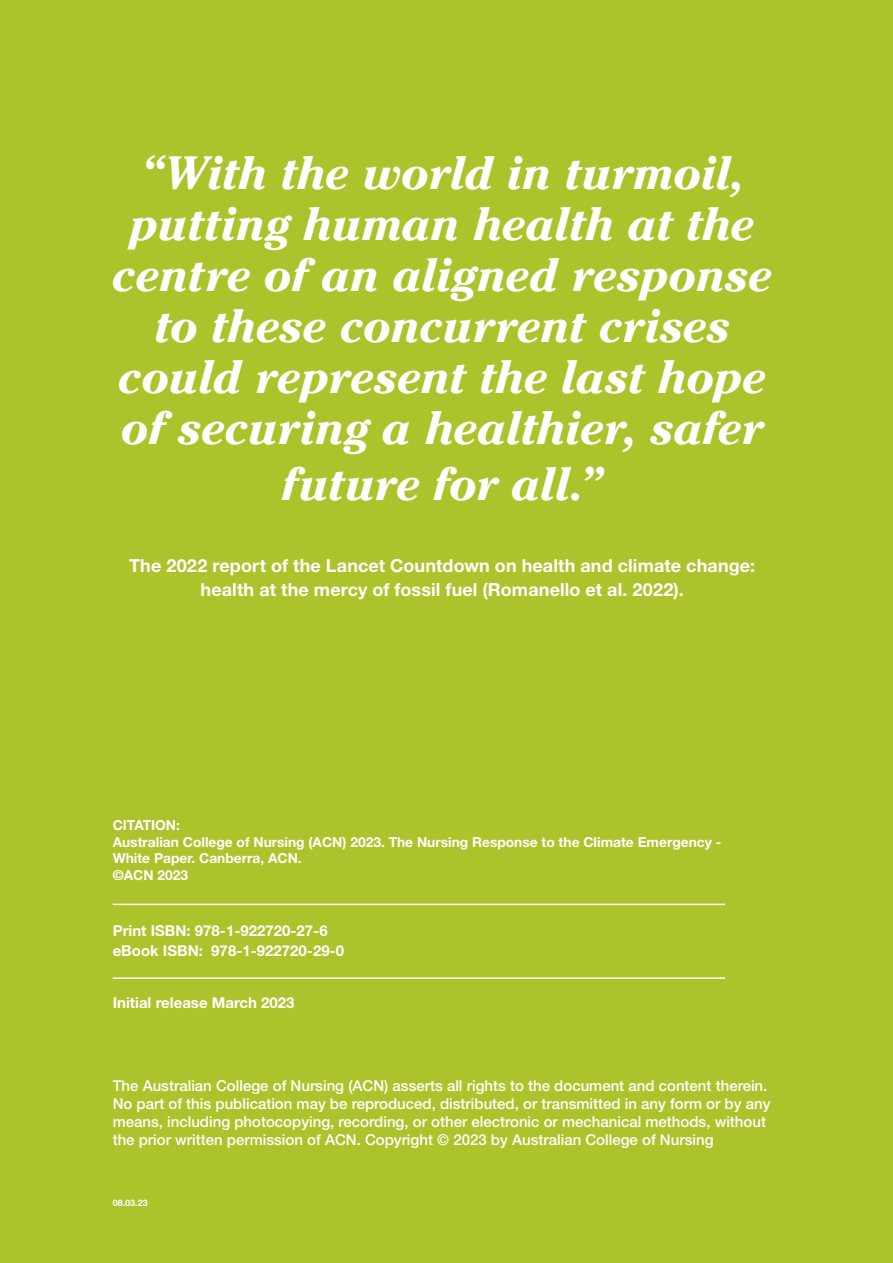
<style>
.page{position:relative;width:893px;height:1263px;background:#adc32b}
.page>*{position:absolute;margin:0;border:0;box-sizing:border-box;transform-origin:0 0}
.t1{font:italic 700 46.5px/51px "Cheltenham Std";letter-spacing:-.015em;color:#fff;text-align:center}
.t2{font:700 18px/24px "Helvetica Neue LT Std";letter-spacing:.005em;color:#fff;text-align:center}
.t3{font:500 15px/18px "Helvetica Neue LT Std";color:#fff}
.t4{font:700 15px/19.5px "Helvetica Neue LT Std";color:#fff}
.t5{font:700 13.8px/16.5px "Helvetica Neue LT Std";color:#fff}
.t6{font:700 9px "Helvetica Neue LT Std";color:#fff}
</style>
<div class="page">
<hr style="left:113px;top:904px;width:612px;height:1px;background:#fff">
<hr style="left:113px;top:977px;width:612px;height:2px;background:#fff">
<h1 class="t1" style="left:112px;top:148px;width:662px">“With the world in turmoil, putting human health at the centre of an aligned response to these concurrent crises could represent the last hope of securing a healthier, safer</h1>
<h1 class="t1" style="left:282px;top:458px;width:323px">future for all.”</h1>
<p class="t2" style="left:129px;top:553px;width:627px">The 2022 report of the Lancet Countdown on health and climate change: health at the mercy of fossil fuel (Romanello et al. 2022).</p>
<p class="t5" style="left:113px;top:816px;width:610px">CITATION:<br>Australian College of Nursing (ACN) 2023. The Nursing Response to the Climate Emergency - White Paper. Canberra, ACN.<br>©ACN 2023</p>
<p class="t4" style="left:113px;top:921px;width:233px">Print ISBN: 978-1-922720-27-6 eBook ISBN: 978-1-922720-29-0</p>
<p class="t4" style="left:113px;top:993px;width:183px">Initial release March 2023</p>
<p class="t3" style="left:113px;top:1076px;width:659px">The Australian College of Nursing (ACN) asserts all rights to the document and content therein.<br>No part of this publication may be reproduced, distributed, or transmitted in any form or by any means, including photocopying, recording, or other electronic or mechanical methods, without the prior written permission of ACN. Copyright © 2023 by Australian College of Nursing</p>
<p class="t6" style="left:113px;top:1197px;width:37px">08.03.23</p>
</div>
